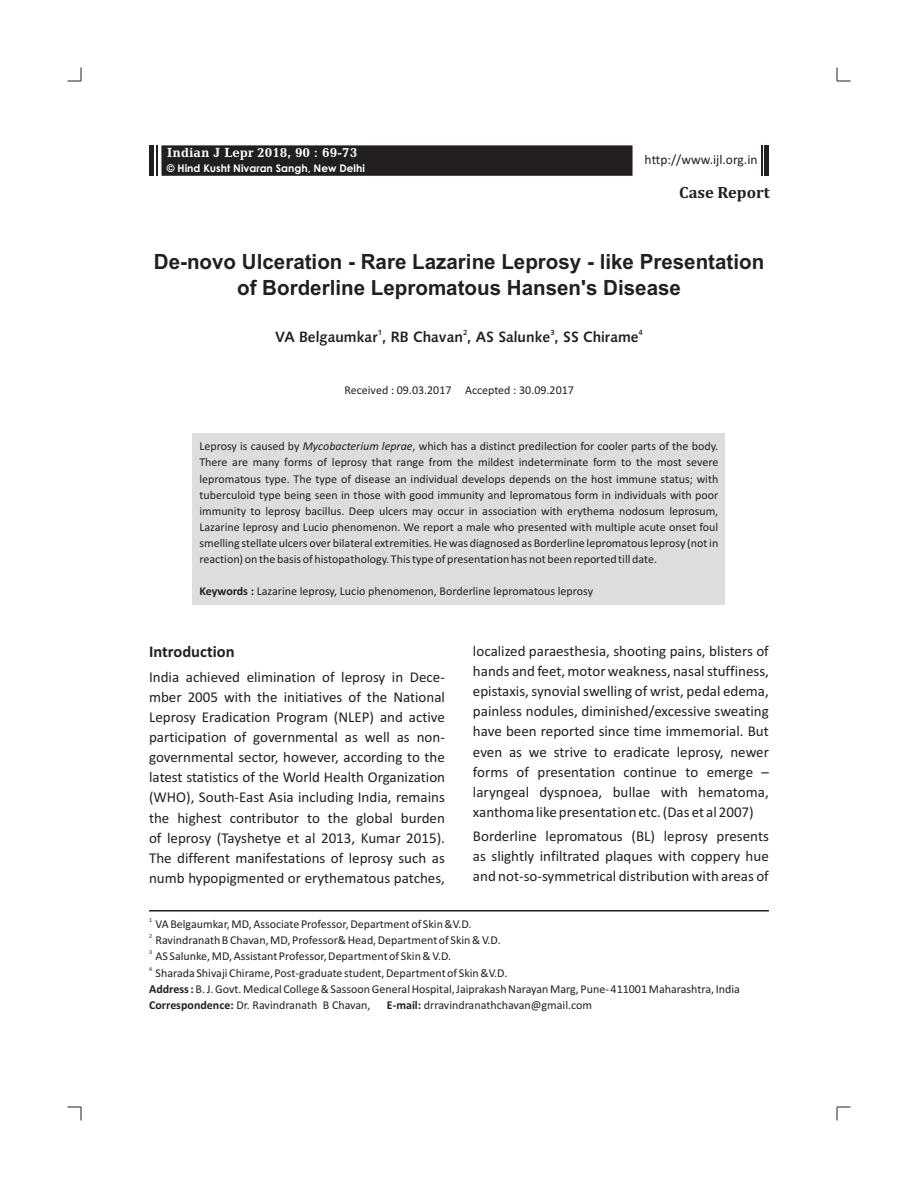
<style>
.page{position:relative;width:918px;height:1188px;background:#fff}
.page>*{position:absolute;margin:0;border:0;box-sizing:border-box;transform-origin:0 0}
.t1{font:700 21px/25.8px "Arial";color:#231f20;text-align:center}
.t2{font:700 16.5px "Calibri";color:#231f20}
.t3{font:700 16.5px "Cambria";color:#231f20}
.t4{font:15px/20.1px "Calibri";color:#231f20;text-align:justify}
.t5{font:15px "Humanist 531 BT Roman A,Bold";color:#231f20}
.t6{font:700 13.5px "Candida BT";color:#fff}
.t7{font:13.5px "Calibri";color:#231f20}
.t8{font:12px/16px "Calibri";color:#231f20;text-align:justify}
.t9{font:700 10.5px "Century Gothic";color:#fff}
.t10{font:7.5px "Humanist 531 BT Roman A,Bold";color:#231f20}
.t11{font:6px "Calibri";color:#231f20}
.s1{font-style:italic}
.s2{font-weight:700}
</style>
<div class="page">
<div style="left:161px;top:145px;width:472px;height:31px;background:#231f20"></div>
<div style="left:149px;top:145px;width:5px;height:31px;background:#231f20"></div>
<div style="left:193px;top:433px;width:532px;height:172px;background:#dcdddf"></div>
<hr style="left:156px;top:145px;width:2px;height:31px;background:#231f20">
<hr style="left:765px;top:145px;width:4px;height:31px;background:#231f20">
<hr style="left:761px;top:145px;width:2px;height:31px;background:#231f20">
<hr style="left:149px;top:910px;width:620px;height:2px;background:#231f20">
<svg style="left:68px;top:68px;width:14px;height:14px"></svg>
<svg style="left:837px;top:68px;width:13px;height:14px"></svg>
<svg style="left:68px;top:1107px;width:14px;height:13px"></svg>
<svg style="left:837px;top:1107px;width:13px;height:13px"></svg>
<p class="t6" style="left:167px;top:147px;width:192px">Indian J Lepr 2018, 90 : 69-73</p>
<p class="t9" style="left:167px;top:164px;width:200px">© Hind Kusht Nivaran Sangh, New Delhi</p>
<p class="t7" style="left:645px;top:154px;width:114px">http://www.ijl.org.in</p>
<h2 class="t3" style="left:679px;top:185px;width:92px">Case Report</h2>
<h1 class="t1" style="left:154px;top:251px;width:612px">De-novo Ulceration - Rare Lazarine Leprosy - like Presentation of Borderline Lepromatous Hansen's Disease</h1>
<p class="t10" style="left:378px;top:329px;width:6px">1</p>
<p class="t10" style="left:463px;top:329px;width:6px">2</p>
<p class="t10" style="left:550px;top:329px;width:6px">3</p>
<p class="t10" style="left:639px;top:329px;width:6px">4</p>
<p class="t5" style="left:275px;top:331px;width:365px">VA Belgaumkar , RB Chavan , AS Salunke , SS Chirame</p>
<p class="t8" style="left:345px;top:383px;width:231px">Received : 09.03.2017 Accepted : 30.09.2017</p>
<p class="t8" style="left:199px;top:439px;width:520px">Leprosy is caused by <span class="s1">Mycobacterium leprae</span>, which has a distinct predilection for cooler parts of the body.<br>There are many forms of leprosy that range from the mildest indeterminate form to the most severe lepromatous type. The type of disease an individual develops depends on the host immune status; with tuberculoid type being seen in those with good immunity and lepromatous form in individuals with poor immunity to leprosy bacillus. Deep ulcers may occur in association with erythema nodosum leprosum, Lazarine leprosy and Lucio phenomenon. We report a male who presented with multiple acute onset foul smelling stellate ulcers over bilateral extremities. He was diagnosed as Borderline lepromatous leprosy (not in reaction) on the basis of histopathology. This type of presentation has not been reported till date.</p>
<p class="t8" style="left:199px;top:584px;width:395px"><span class="s2">Keywords :</span> Lazarine leprosy, Lucio phenomenon, Borderline lepromatous leprosy</p>
<h2 class="t2" style="left:149px;top:645px;width:87px">Introduction</h2>
<p class="t4" style="left:149px;top:668px;width:298px">India achieved elimination of leprosy in Dece&shy;mber 2005 with the initiatives of the National Leprosy Eradication Program (NLEP) and active participation of governmental as well as non&shy;governmental sector, however, according to the latest statistics of the World Health Organization (WHO), South-East Asia including India, remains the highest contributor to the global burden of leprosy (Tayshetye et al 2013, Kumar 2015).<br>The different manifestations of leprosy such as numb hypopigmented or erythematous patches,</p>
<p class="t4" style="left:473px;top:642px;width:298px">localized paraesthesia, shooting pains, blisters of hands and feet, motor weakness, nasal stuffiness, epistaxis, synovial swelling of wrist, pedal edema, painless nodules, diminished/excessive sweating have been reported since time immemorial. But even as we strive to eradicate leprosy, newer forms of presentation continue to emerge – laryngeal dyspnoea, bullae with hematoma, xanthoma like presentation etc. (Das et al 2007)</p>
<p class="t4" style="left:473px;top:827px;width:298px">Borderline lepromatous (BL) leprosy presents as slightly infiltrated plaques with coppery hue and not-so-symmetrical distribution with areas of</p>
<p class="t11" style="left:149px;top:917px;width:5px">1</p>
<p class="t8" style="left:156px;top:917px;width:318px">VA Belgaumkar, MD, Associate Professor, Department of Skin &amp;V.D.</p>
<p class="t11" style="left:149px;top:933px;width:5px">2</p>
<p class="t8" style="left:156px;top:933px;width:347px">Ravindranath B Chavan, MD, Professor&amp; Head, Department of Skin &amp; V.D.</p>
<p class="t11" style="left:149px;top:950px;width:5px">3</p>
<p class="t8" style="left:156px;top:949px;width:297px">AS Salunke, MD, Assistant Professor, Department of Skin &amp; V.D.</p>
<p class="t11" style="left:149px;top:966px;width:5px">4</p>
<p class="t8" style="left:149px;top:966px;width:592px;text-align:left;text-indent:6px">Sharada Shivaji Chirame, Post-graduate student, Department of Skin &amp;V.D.<br><span class="s2">Address :</span>B. J. Govt. Medical College &amp; Sassoon General Hospital,Jaiprakash Narayan Marg, Pune- 411001 Maharashtra, India<br><span class="s2">Correspondence:</span> Dr. Ravindranath B Chavan,</p>
<p class="t8" style="left:387px;top:998px;width:207px"><span class="s2">E-mail:</span> drravindranathchavan@gmail.com</p>
</div>
